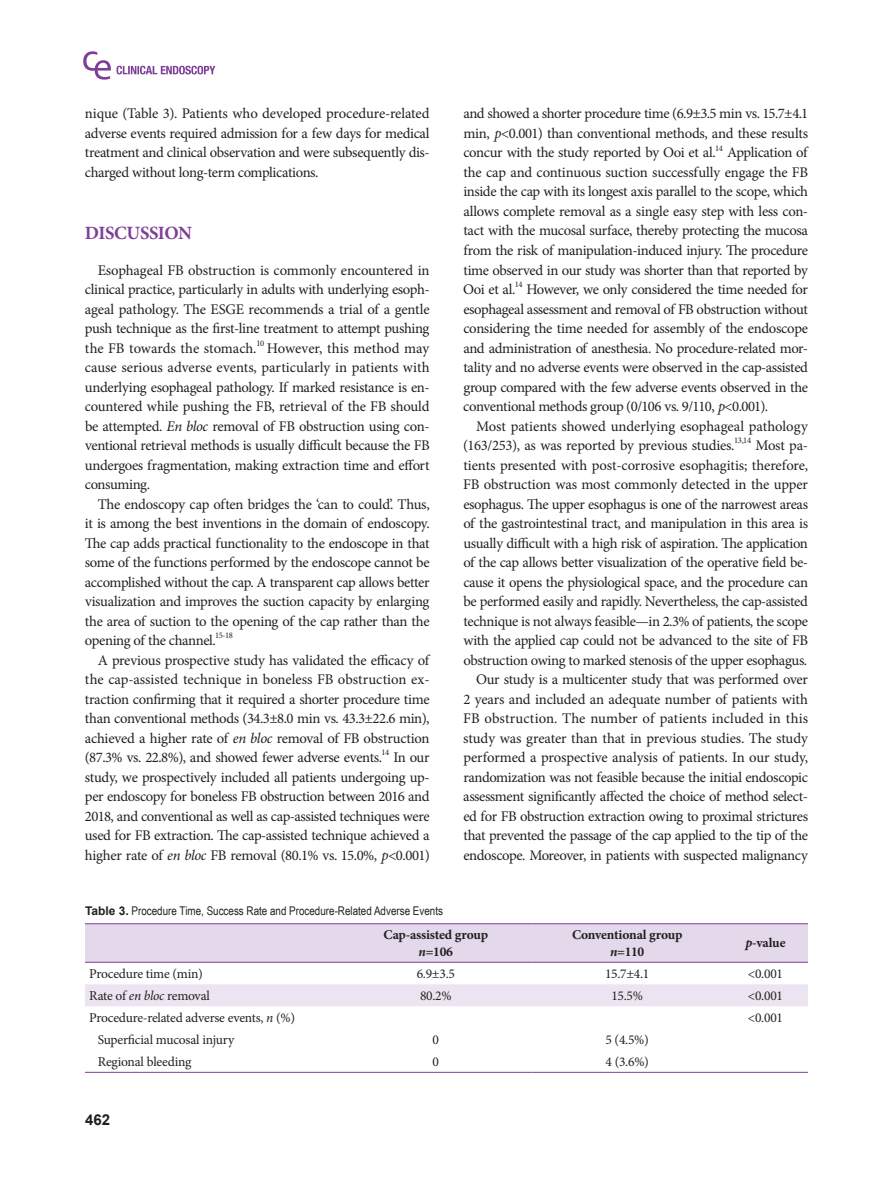
<style>
.page{position:relative;width:893px;height:1191px;background:#fff}
.page>*{position:absolute;margin:0;border:0;box-sizing:border-box;transform-origin:0 0}
.t1{font:700 18.75px "Minion Pro";color:#7e3e98}
.t2{font:700 15px "Arial";color:#231f20}
.t3{font:14.7px/19.5px "Minion Pro";letter-spacing:-.025em;color:#231f20;text-align:justify}
.t4{font:13.5px "Minion Pro";letter-spacing:-.015em;color:#231f20}
.t5{font:700 13.5px/16.5px "Minion Pro";letter-spacing:-.015em;color:#231f20;text-align:center}
.t6{font:12px "Arial Narrow";color:#231f20}
.t7{font:8.55px "Minion Pro";letter-spacing:-.045em;color:#231f20}
.s1{font-style:italic}
.s2{font-family:"Arial";font-weight:700}
</style>
<div class="page">
<svg style="left:117px;top:66px;width:98px;height:8px"></svg>
<svg style="left:83px;top:51px;width:28px;height:29px"></svg>
<div style="left:85px;top:924px;width:723px;height:38px;background:#e3d9eb"></div>
<div style="left:85px;top:984px;width:723px;height:22px;background:#ece5f1"></div>
<hr style="left:85px;top:923px;width:255px;height:1px;background:#7e3e98">
<hr style="left:340px;top:923px;width:191px;height:1px;background:#7e3e98">
<hr style="left:531px;top:923px;width:192px;height:1px;background:#7e3e98">
<hr style="left:723px;top:923px;width:85px;height:1px;background:#7e3e98">
<hr style="left:85px;top:962px;width:255px;height:1px;background:#7e3e98">
<hr style="left:340px;top:962px;width:191px;height:1px;background:#7e3e98">
<hr style="left:531px;top:962px;width:192px;height:1px;background:#7e3e98">
<hr style="left:723px;top:962px;width:85px;height:1px;background:#7e3e98">
<hr style="left:85px;top:1072px;width:255px;height:1px;background:#7e3e98">
<hr style="left:340px;top:1072px;width:191px;height:1px;background:#7e3e98">
<hr style="left:531px;top:1072px;width:192px;height:1px;background:#7e3e98">
<hr style="left:723px;top:1072px;width:85px;height:1px;background:#7e3e98">
<p class="t3" style="left:85px;top:104px;width:346px">nique (Table 3). Patients who developed procedure-related adverse events required admission for a few days for medical treatment and clinical observation and were subsequently dis&shy;charged without long-term complications.</p>
<p class="t1" style="left:85px;top:220px;width:12px">Disc</p>
<p class="t1" style="left:127px;top:220px;width:67px">ussion</p>
<p class="t3" style="left:85px;top:260px;width:346px;text-indent:13px">Esophageal FB obstruction is commonly encountered in clinical practice, particularly in adults with underlying esoph&shy;ageal pathology. The ESGE recommends a trial of a gentle push technique as the first-line treatment to attempt pushing the FB towards the stomach.</p>
<p class="t7" style="left:256px;top:337px;width:10px">10</p>
<p class="t3" style="left:85px;top:338px;width:346px;text-indent:182px">However, this method may cause serious adverse events, particularly in patients with underlying esophageal pathology. If marked resistance is en&shy;countered while pushing the FB, retrieval of the FB should be attempted. <span class="s1">En bloc</span> removal of FB obstruction using con&shy;ventional retrieval methods is usually difficult because the FB undergoes fragmentation, making extraction time and effort consuming.</p>
<p class="t3" style="left:85px;top:494px;width:346px;text-indent:13px">The endoscopy cap often bridges the ‘can to could’. Thus, it is among the best inventions in the domain of endoscopy.<br>The cap adds practical functionality to the endoscope in that some of the functions performed by the endoscope cannot be accomplished without the cap. A transparent cap allows better visualization and improves the suction capacity by enlarging the area of suction to the opening of the cap rather than the opening of the channel.</p>
<p class="t7" style="left:215px;top:630px;width:19px">15-18</p>
<p class="t3" style="left:85px;top:650px;width:346px;text-indent:13px">A previous prospective study has validated the efficacy of the cap-assisted technique in boneless FB obstruction ex&shy;traction confirming that it required a shorter procedure time than conventional methods (34.3±8.0 min vs. 43.3±22.6 min), achieved a higher rate of <span class="s1">en bloc</span> removal of FB obstruction (87.3% vs. 22.8%), and showed fewer adverse events.</p>
<p class="t7" style="left:381px;top:747px;width:9px">14</p>
<p class="t3" style="left:85px;top:748px;width:346px;text-indent:308px">In our study, we prospectively included all patients undergoing up&shy;per endoscopy for boneless FB obstruction between 2016 and 2018, and conventional as well as cap-assisted techniques were used for FB extraction. The cap-assisted technique achieved a higher rate of <span class="s1">en bloc</span> FB removal (80.1% vs. 15.0%, <span class="s1">p</span>&lt;0.001)</p>
<p class="t3" style="left:463px;top:104px;width:347px">and showed a shorter procedure time (6.9±3.5 min vs. 15.7±4.1 min, <span class="s1">p</span>&lt;0.001) than conventional methods, and these results concur with the study reported by Ooi et al.</p>
<p class="t7" style="left:715px;top:142px;width:9px">14</p>
<p class="t3" style="left:463px;top:143px;width:346px;text-indent:264px">Application of the cap and continuous suction successfully engage the FB inside the cap with its longest axis parallel to the scope, which allows complete removal as a single easy step with less con&shy;tact with the mucosal surface, thereby protecting the mucosa from the risk of manipulation-induced injury. The procedure time observed in our study was shorter than that reported by Ooi et al.</p>
<p class="t7" style="left:515px;top:279px;width:9px">14</p>
<p class="t3" style="left:463px;top:280px;width:346px;text-indent:63px">However, we only considered the time needed for esophageal assessment and removal of FB obstruction without considering the time needed for assembly of the endoscope and administration of anesthesia. No procedure-related mor&shy;tality and no adverse events were observed in the cap-assisted group compared with the few adverse events observed in the conventional methods group (0/106 vs. 9/110, <span class="s1">p</span>&lt;0.001).</p>
<p class="t3" style="left:463px;top:416px;width:346px;text-indent:13px">Most patients showed underlying esophageal pathology (163/253), as was reported by previous studies.</p>
<p class="t7" style="left:734px;top:435px;width:19px">13,14</p>
<p class="t3" style="left:463px;top:436px;width:346px;text-align:right">Most pa-<br>tients presented with post-corrosive esophagitis; therefore, FB obstruction was most commonly detected in the upper esophagus. The upper esophagus is one of the narrowest areas of the gastrointestinal tract, and manipulation in this area is usually difficult with a high risk of aspiration. The application of the cap allows better visualization of the operative field be&shy;cause it opens the physiological space, and the procedure can be performed easily and rapidly. Nevertheless, the cap-assisted technique is not always feasible—in 2.3% of patients, the scope with the applied cap could not be advanced to the site of FB obstruction owing to marked stenosis of the upper esophagus.<br>Our study is a multicenter study that was performed over<br>2 years and included an adequate number of patients with FB obstruction. The number of patients included in this study was greater than that in previous studies. The study performed a prospective analysis of patients. In our study, randomization was not feasible because the initial endoscopic assessment significantly affected the choice of method select&shy;ed for FB obstruction extraction owing to proximal strictures that prevented the passage of the cap applied to the tip of the endoscope. Moreover, in patients with suspected malignancy</p>
<p class="t6" style="left:85px;top:902px;width:359px"><span class="s2">Table 3.</span> Procedure Time, Success Rate and Procedure-Related Adverse Events</p>
<p class="t5" style="left:384px;top:926px;width:106px">Cap-assisted group <span class="s1">n</span>=106</p>
<p class="t5" style="left:572px;top:926px;width:112px">Conventional group <span class="s1">n</span>=110</p>
<p class="t5" style="left:745px;top:934px;width:42px"><span class="s1">p</span>-value</p>
<p class="t4" style="left:89px;top:964px;width:115px">Procedure time (min)</p>
<p class="t4" style="left:417px;top:964px;width:40px">6.9±3.5</p>
<p class="t4" style="left:605px;top:964px;width:46px">15.7±4.1</p>
<p class="t4" style="left:748px;top:964px;width:37px">&lt;0.001</p>
<p class="t4" style="left:89px;top:986px;width:122px">Rate of <span class="s1">en bloc</span> removal</p>
<p class="t4" style="left:420px;top:986px;width:33px">80.2%</p>
<p class="t4" style="left:611px;top:986px;width:33px">15.5%</p>
<p class="t4" style="left:748px;top:986px;width:37px">&lt;0.001</p>
<p class="t4" style="left:89px;top:1008px;width:207px">Procedure-related adverse events, <span class="s1">n</span> (%)</p>
<p class="t4" style="left:748px;top:1008px;width:37px">&lt;0.001</p>
<p class="t4" style="left:98px;top:1030px;width:138px">Superficial mucosal injury</p>
<p class="t4" style="left:433px;top:1030px;width:8px">0</p>
<p class="t4" style="left:605px;top:1030px;width:45px">5 (4.5%)</p>
<p class="t4" style="left:98px;top:1052px;width:95px">Regional bleeding</p>
<p class="t4" style="left:433px;top:1052px;width:8px">0</p>
<p class="t4" style="left:605px;top:1052px;width:45px">4 (3.6%)</p>
<p class="t2" style="left:85px;top:1109px;width:27px">462</p>
</div>
